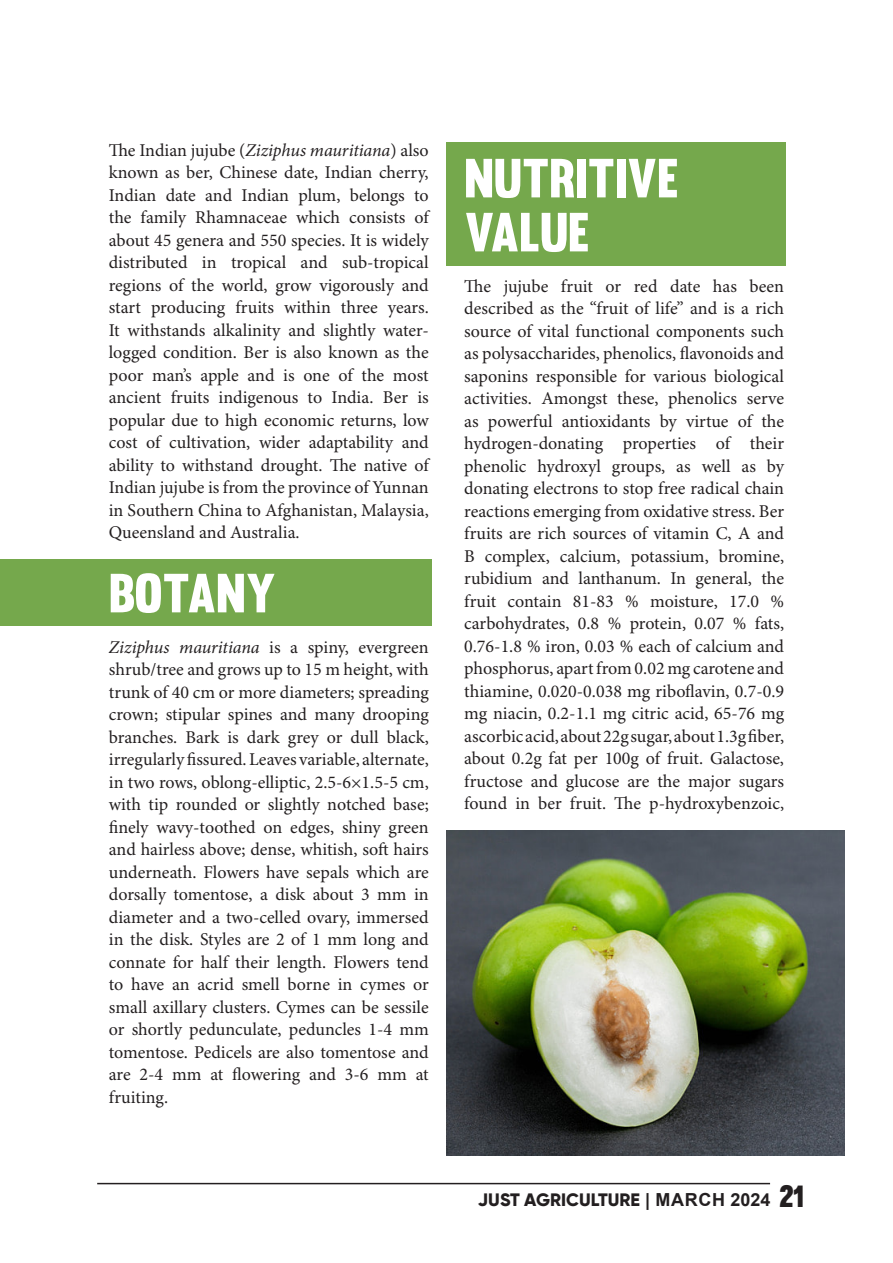
<style>
.page{position:relative;width:893px;height:1263px;background:#fff}
.page>*{position:absolute;margin:0;border:0;box-sizing:border-box;transform-origin:0 0}
.t1{font:54px/54px "Muro";color:#fff}
.t2{font:18px/22.5px "Minion Pro";color:#231f20;text-align:justify}
.t3{font:800 18px "Gilroy";color:#231f20}
.s1{font-style:italic}
.s2{font-family:"Arial";font-weight:700}
.s3{font-family:"Muro";font-weight:400;font-size:30px}
</style>
<div class="page">
<hr style="left:97px;top:1183px;width:673px;height:1px;background:#231f20">
<div style="left:0;top:559px;width:432px;height:66px;background:#75a84c"></div>
<div style="left:446px;top:143px;width:340px;height:123px;background:#75a84c"></div>
<img style="left:446px;top:831px;width:399px;height:324px">
<p class="t2" style="left:109px;top:139px;width:322px">The Indian jujube (<span class="s1">Ziziphus mauritiana</span>) also known as ber, Chinese date, Indian cherry, Indian date and Indian plum, belongs to the family Rhamnaceae which consists of about 45 genera and 550 species. It is widely distributed in tropical and sub-tropical regions of the world, grow vigorously and start producing fruits within three years.<br>It withstands alkalinity and slightly water&shy;logged condition. Ber is also known as the poor man’s apple and is one of the most ancient fruits indigenous to India. Ber is popular due to high economic returns, low cost of cultivation, wider adaptability and ability to withstand drought. The native of Indian jujube is from the province of Yunnan in Southern China to Afghanistan, Malaysia, Queensland and Australia.</p>
<p class="t1" style="left:109px;top:566px;width:169px">BOTANY</p>
<p class="t2" style="left:109px;top:636px;width:321px"><span class="s1">Ziziphus mauritiana</span> is a spiny, evergreen shrub/tree and grows up to 15 m height, with trunk of 40 cm or more diameters; spreading crown; stipular spines and many drooping branches. Bark is dark grey or dull black, irregularly fissured. Leaves variable, alternate, in two rows, oblong-elliptic, 2.5-6×1.5-5 cm, with tip rounded or slightly notched base; finely wavy-toothed on edges, shiny green and hairless above; dense, whitish, soft hairs underneath. Flowers have sepals which are dorsally tomentose, a disk about 3 mm in diameter and a two-celled ovary, immersed in the disk. Styles are 2 of 1 mm long and connate for half their length. Flowers tend to have an acrid smell borne in cymes or small axillary clusters. Cymes can be sessile or shortly pedunculate, peduncles 1-4 mm tomentose. Pedicels are also tomentose and are 2-4 mm at flowering and 3-6 mm at fruiting.</p>
<p class="t1" style="left:464px;top:151px;width:216px">NUTRITIVE<br>VALUE</p>
<p class="t2" style="left:464px;top:276px;width:321px">The jujube fruit or red date has been described as the “fruit of life” and is a rich source of vital functional components such as polysaccharides, phenolics, flavonoids and saponins responsible for various biological activities. Amongst these, phenolics serve as powerful antioxidants by virtue of the hydrogen-donating properties of their phenolic hydroxyl groups, as well as by donating electrons to stop free radical chain reactions emerging from oxidative stress. Ber fruits are rich sources of vitamin C, A and B complex, calcium, potassium, bromine, rubidium and lanthanum. In general, the fruit contain 81-83 % moisture, 17.0 % carbohydrates, 0.8 % protein, 0.07 % fats, 0.76-1.8 % iron, 0.03 % each of calcium and phosphorus, apart from 0.02 mg carotene and thiamine, 0.020-0.038 mg riboflavin, 0.7-0.9 mg niacin, 0.2-1.1 mg citric acid, 65-76 mg ascorbic acid, about 22g sugar, about 1.3g fiber, about 0.2g fat per 100g of fruit. Galactose, fructose and glucose are the major sugars found in ber fruit. The p-hydroxybenzoic,</p>
<p class="t3" style="left:478px;top:1188px;width:328px">JUST AGRICULTURE <span class="s2">| MARCH 2024</span> <span class="s3">21</span></p>
</div>
